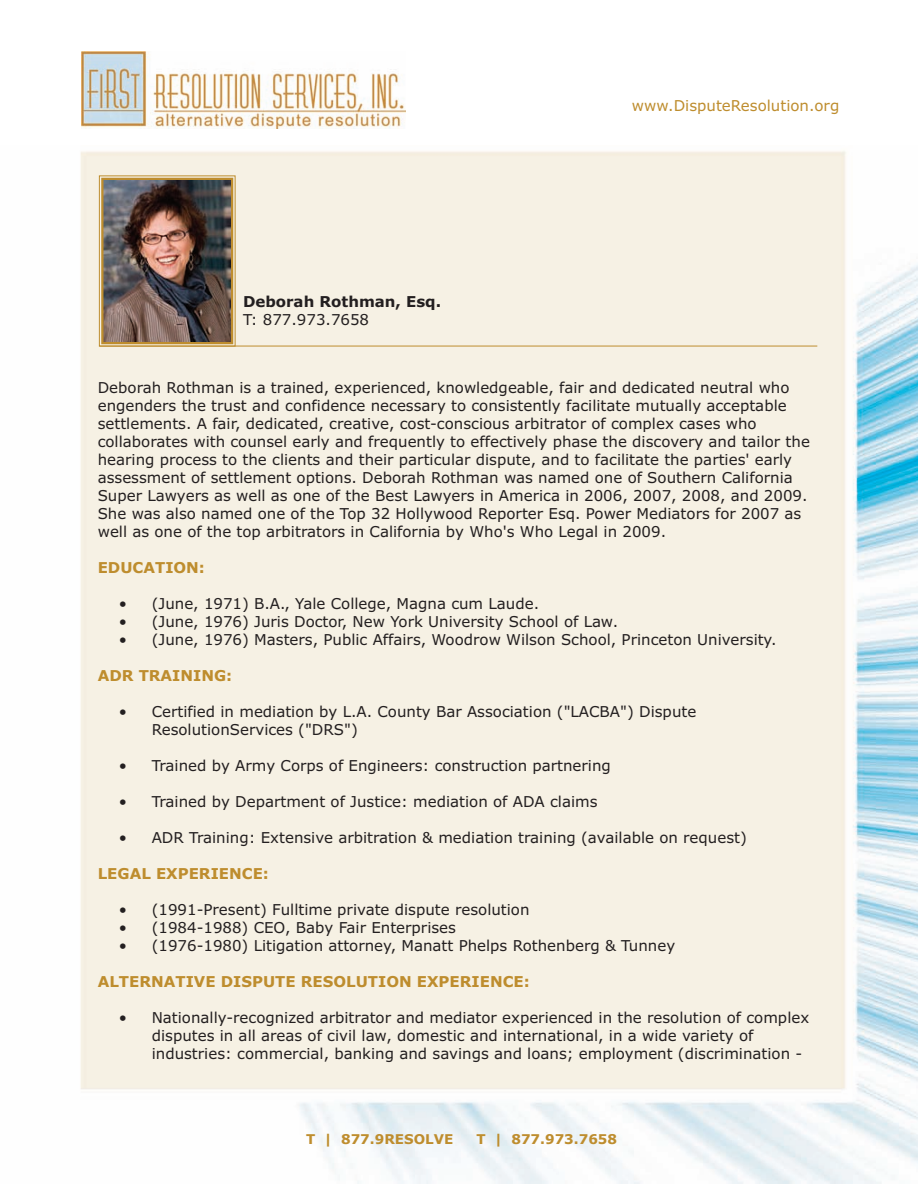
<style>
.page{position:relative;width:918px;height:1188px;background:#fff}
.page>*{position:absolute;margin:0;border:0;box-sizing:border-box;transform-origin:0 0}
.t1{font:15px/18px "Verdana";color:#231f20}
.t2{font:15px "Verdana Bold OTF";color:#be8d2e}
.t3{font:15px "Verdana";color:#be8d2e}
.t4{font:15px "Verdana Bold OTF";color:#231f20}
.t5{font:700 13.5px "Verdana";color:#be8d2e}
</style>
<div class="page">
<img style="left:80px;top:151px;width:838px;height:1032px">
<img style="left:104px;top:181px;width:126px;height:160px">
<div style="left:101px;top:178px;width:132px;height:166px;border:2px solid #be8d2e"></div>
<hr style="left:99px;top:346px;width:718px;height:1px;background:#be8d2e">
<img style="left:82px;top:51px;width:323px;height:77px">
<p class="t4" style="left:243px;top:293px;width:200px">Deborah Rothman, Esq.</p>
<p class="t1" style="left:243px;top:311px;width:128px">T: 877.973.7658</p>
<p class="t3" style="left:632px;top:97px;width:209px">www.DisputeResolution.org</p>
<p class="t1" style="left:98px;top:379px;width:714px">Deborah Rothman is a trained, experienced, knowledgeable, fair and dedicated neutral who engenders the trust and confidence necessary to consistently facilitate mutually acceptable settlements. A fair, dedicated, creative, cost-conscious arbitrator of complex cases who collaborates with counsel early and frequently to effectively phase the discovery and tailor the hearing process to the clients and their particular dispute, and to facilitate the parties' early assessment of settlement options. Deborah Rothman was named one of Southern California Super Lawyers as well as one of the Best Lawyers in America in 2006, 2007, 2008, and 2009.<br>She was also named one of the Top 32 Hollywood Reporter Esq. Power Mediators for 2007 as well as one of the top arbitrators in California by Who's Who Legal in 2009.</p>
<p class="t2" style="left:98px;top:559px;width:109px">EDUCATION:</p>
<p class="t1" style="left:119px;top:595px;width:422px">• (June, 1971) B.A., Yale College, Magna cum Laude.</p>
<p class="t1" style="left:119px;top:613px;width:501px">• (June, 1976) Juris Doctor, New York University School of Law.</p>
<p class="t1" style="left:119px;top:631px;width:659px">• (June, 1976) Masters, Public Affairs, Woodrow Wilson School, Princeton University.</p>
<p class="t2" style="left:98px;top:667px;width:136px">ADR TRAINING:</p>
<p class="t1" style="left:152px;top:703px;width:546px;text-indent:-33px">• Certified in mediation by L.A. County Bar Association ("LACBA") Dispute<br>ResolutionServices ("DRS")</p>
<p class="t1" style="left:119px;top:757px;width:493px">• Trained by Army Corps of Engineers: construction partnering</p>
<p class="t1" style="left:119px;top:793px;width:480px">• Trained by Department of Justice: mediation of ADA claims</p>
<p class="t1" style="left:119px;top:829px;width:629px">• ADR Training: Extensive arbitration &amp; mediation training (available on request)</p>
<p class="t2" style="left:98px;top:865px;width:173px">LEGAL EXPERIENCE:</p>
<p class="t1" style="left:119px;top:901px;width:412px">• (1991-Present) Fulltime private dispute resolution</p>
<p class="t1" style="left:119px;top:919px;width:339px">• (1984-1988) CEO, Baby Fair Enterprises</p>
<p class="t1" style="left:119px;top:937px;width:558px">• (1976-1980) Litigation attorney, Manatt Phelps Rothenberg &amp; Tunney</p>
<p class="t2" style="left:98px;top:973px;width:434px">ALTERNATIVE DISPUTE RESOLUTION EXPERIENCE:</p>
<p class="t1" style="left:152px;top:1009px;width:659px;text-indent:-33px">• Nationally-recognized arbitrator and mediator experienced in the resolution of complex disputes in all areas of civil law, domestic and international, in a wide variety of industries: commercial, banking and savings and loans; employment (discrimination -</p>
<p class="t5" style="left:306px;top:1131px;width:149px">T | 877.9RESOLVE</p>
<p class="t5" style="left:476px;top:1131px;width:142px">T | 877.973.7658</p>
</div>
